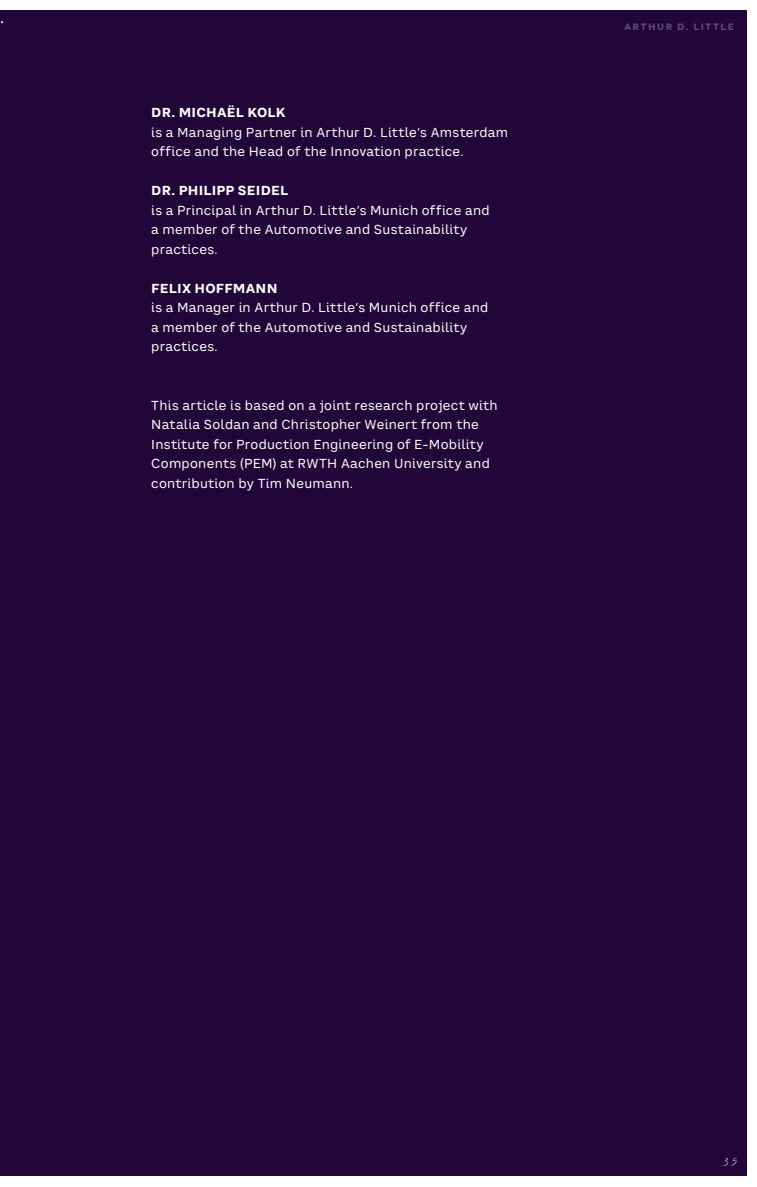
<style>
.page{position:relative;width:757px;height:1187px;background:#fff}
.page>*{position:absolute;margin:0;border:0;box-sizing:border-box;transform-origin:0 0}
.t1{font:18px "Minion Pro";color:#fff}
.t2{font:13.5px "ADL Notes";color:#fff}
.t3{font:12.75px/19.5px "CA Saygon Text";letter-spacing:.02em;color:#fff}
.t4{font:700 12.75px "CA Saygon Text";letter-spacing:.02em;color:#fff}
.t5{font:700 9px "CA Saygon Text";letter-spacing:.17em;color:#604f7a}
</style>
<div class="page">
<div style="left:0;top:10px;width:746px;height:1165px;background:#220639"></div>
<h1 class="t1" style="left:0;top:5px;width:6px">.</h1>
<p class="t4" style="left:151px;top:103px;width:136px">DR. MICHAËL KOLK</p>
<p class="t3" style="left:151px;top:122px;width:358px">is a Managing Partner in Arthur D. Little’s Amsterdam office and the Head of the Innovation practice.</p>
<p class="t4" style="left:151px;top:181px;width:138px">DR. PHILIPP SEIDEL</p>
<p class="t3" style="left:151px;top:200px;width:340px">is a Principal in Arthur D. Little’s Munich office and a member of the Automotive and Sustainability practices.</p>
<p class="t4" style="left:151px;top:278px;width:128px">FELIX HOFFMANN</p>
<p class="t3" style="left:151px;top:298px;width:338px">is a Manager in Arthur D. Little’s Munich office and a member of the Automotive and Sustainability practices.</p>
<p class="t3" style="left:151px;top:395px;width:348px">This article is based on a joint research project with Natalia Soldan and Christopher Weinert from the Institute for Production Engineering of E-Mobility Components (PEM) at RWTH Aachen University and contribution by Tim Neumann.</p>
<p class="t5" style="left:624px;top:20px;width:111px">ARTHUR D. LITTLE</p>
<p class="t2" style="left:723px;top:1152px;width:15px">35</p>
</div>
